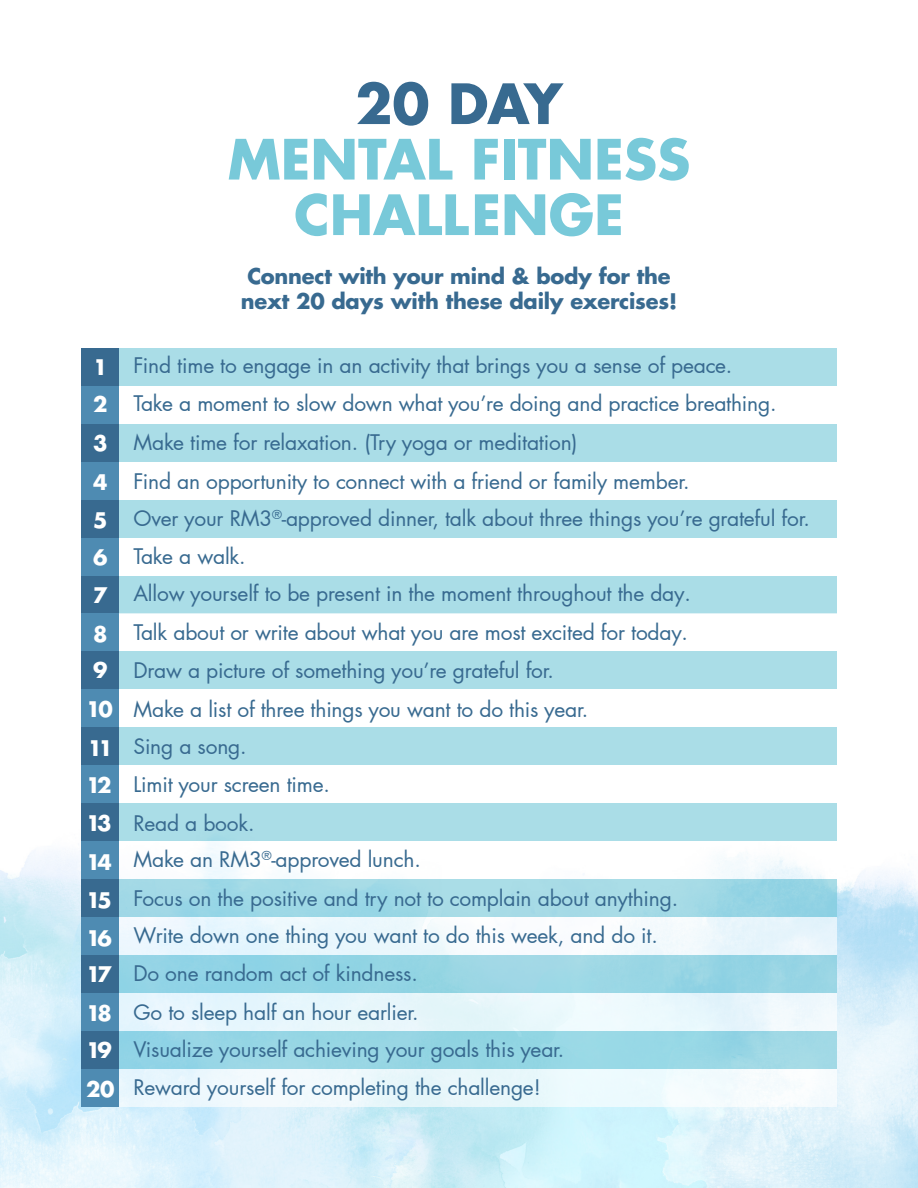
<style>
.page{position:relative;width:918px;height:1188px;background:#fff}
.page>*{position:absolute;margin:0;border:0;box-sizing:border-box;transform-origin:0 0}
.t1{font:700 54px/55.5px "Futura LT Pro";color:#78c9d9;text-align:center}
.t2{font:700 54px "Futura LT Pro";color:#386a90}
.t3{font:21px/38.1px "Futura LT Pro";letter-spacing:-.01em;color:#386a90}
.t4{font:700 21px/25.2px "Futura LT Pro";letter-spacing:-.01em;color:#386a90;text-align:center}
.t5{font:700 21px/38.1px "Futura LT Pro";letter-spacing:-.15em;color:#fff;text-align:justify}
</style>
<div class="page">
<svg style="left:0;top:851px;width:918px;height:337px;background:#d7f0fa"></svg>
<div style="left:81px;top:348px;width:756px;height:38px;background:#aadde7"></div>
<div style="left:81px;top:651px;width:756px;height:38px;background:#aadde7"></div>
<div style="left:81px;top:500px;width:756px;height:38px;background:#aadde7"></div>
<div style="left:81px;top:803px;width:756px;height:38px;background:#aadde7"></div>
<div style="left:81px;top:955px;width:756px;height:38px;background:#95d4e4"></div>
<div style="left:81px;top:424px;width:756px;height:38px;background:#aadde7"></div>
<div style="left:81px;top:576px;width:756px;height:37px;background:#aadde7"></div>
<svg style="left:119px;top:879px;width:718px;height:38px;background:#a0d8e5"></svg>
<div style="left:81px;top:1031px;width:756px;height:38px;background:#97d6e5"></div>
<div style="left:81px;top:727px;width:756px;height:38px;background:#aadde7"></div>
<div style="left:81px;top:841px;width:756px;height:38px;background:#fff"></div>
<div style="left:81px;top:993px;width:756px;height:38px;background:#e8f6fc"></div>
<div style="left:81px;top:917px;width:756px;height:38px;background:linear-gradient(to right,#ebf8fe,#f1f8fc)"></div>
<div style="left:81px;top:1069px;width:756px;height:38px;background:#edf9fd"></div>
<div style="left:81px;top:348px;width:38px;height:38px;background:#386a90"></div>
<div style="left:81px;top:424px;width:38px;height:38px;background:#386a90"></div>
<div style="left:81px;top:500px;width:38px;height:38px;background:#386a90"></div>
<div style="left:81px;top:576px;width:38px;height:37px;background:#386a90"></div>
<div style="left:81px;top:651px;width:38px;height:38px;background:#386a90"></div>
<div style="left:81px;top:727px;width:38px;height:38px;background:#386a90"></div>
<div style="left:81px;top:803px;width:38px;height:38px;background:#386a90"></div>
<div style="left:81px;top:879px;width:38px;height:38px;background:#386a90"></div>
<div style="left:81px;top:955px;width:38px;height:38px;background:#386a90"></div>
<div style="left:81px;top:1031px;width:38px;height:38px;background:#386a90"></div>
<div style="left:81px;top:386px;width:38px;height:38px;background:#4e8bb2"></div>
<div style="left:81px;top:462px;width:38px;height:38px;background:#4e8bb2"></div>
<div style="left:81px;top:538px;width:38px;height:38px;background:#4e8bb2"></div>
<div style="left:81px;top:613px;width:38px;height:38px;background:#4e8bb2"></div>
<div style="left:81px;top:689px;width:38px;height:38px;background:#4e8bb2"></div>
<div style="left:81px;top:765px;width:38px;height:38px;background:#4e8bb2"></div>
<div style="left:81px;top:841px;width:38px;height:38px;background:#4e8bb2"></div>
<div style="left:81px;top:917px;width:38px;height:38px;background:#4e8bb2"></div>
<div style="left:81px;top:993px;width:38px;height:38px;background:#4e8bb2"></div>
<div style="left:81px;top:1069px;width:38px;height:38px;background:#4e8bb2"></div>
<p class="t5" style="left:93px;top:350px;width:16px">1<br>2<br>3<br>4<br>5<br>6<br>7<br>8</p>
<p class="t5" style="left:86px;top:653px;width:28px;text-align:center">9<br>10<br>11<br>12<br>13<br>14<br>15<br>16<br>17</p>
<p class="t5" style="left:86px;top:997px;width:27px;line-height:36.5px">18<br>19</p>
<p class="t5" style="left:86px;top:1072px;width:30px">20</p>
<h1 class="t2" style="left:355px;top:79px;width:209px">20 DAY</h1>
<h1 class="t1" style="left:228px;top:136px;width:464px">MENTAL FITNESS<br>CHALLENGE</h1>
<p class="t4" style="left:241px;top:265px;width:438px">Connect with your mind &amp; body for the next 20 days with these daily exercises!</p>
<p class="t3" style="left:133px;top:348px;width:678px">Find time to engage in an activity that brings you a sense of peace.<br>Take a moment to slow down what you’re doing and practice breathing.<br>Make time for relaxation. (Try yoga or meditation)<br>Find an opportunity to connect with a friend or family member.<br>Over your RM3<sup>®</sup>-approved dinner, talk about three things you’re grateful for.<br>Take a walk.<br>Allow yourself to be present in the moment throughout the day.<br>Talk about or write about what you are most excited for today.<br>Draw a picture of something you’re grateful for.<br>Make a list of three things you want to do this year.<br>Sing a song.<br>Limit your screen time.<br>Read a book.</p>
<p class="t3" style="left:133px;top:842px;width:546px">Make an RM3<sup>®</sup>-approved lunch.<br>Focus on the positive and try not to complain about anything.<br>Write down one thing you want to do this week, and do it.<br>Do one random act of kindness.<br>Go to sleep half an hour earlier.<br>Visualize yourself achieving your goals this year.<br>Reward yourself for completing the challenge!</p>
</div>
